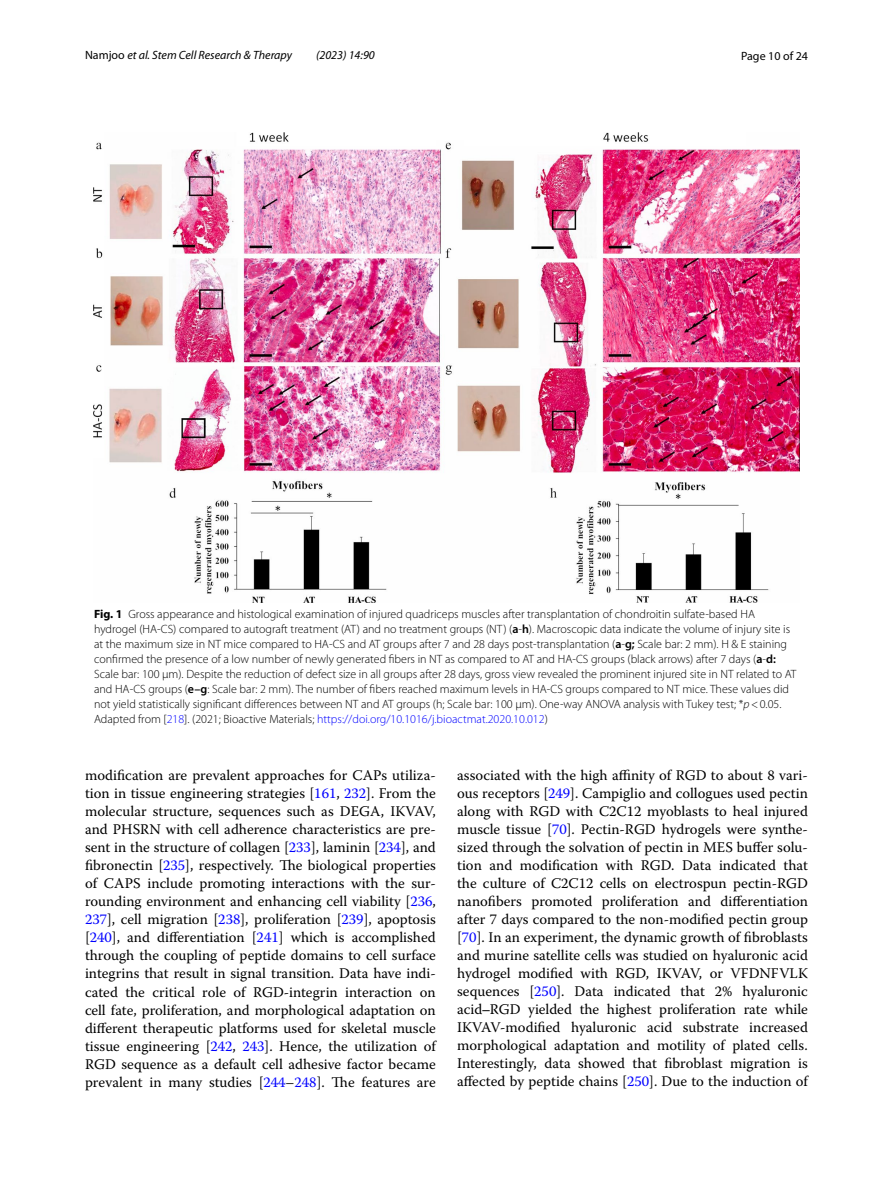
<style>
.page{position:relative;width:893px;height:1187px;background:#fff}
.page>*{position:absolute;margin:0;border:0;box-sizing:border-box;transform-origin:0 0}
.t1{font:14.7px/18px "Warnock Pro";color:#000;text-align:justify}
.t2{font:300 12px/15px "Myriad Pro";color:#000}
.t3{font:italic 12px "Myriad Pro";color:#000}
.t4{font:12px "Myriad Pro";color:#000}
.s1{font-style:normal}
.s2{font-weight:700}
.s3{font-weight:600}
.s4{font-style:italic}
.s5{color:#00f}
.s6{font-family:"STIX Math"}
</style>
<div class="page">
<img style="left:94px;top:133px;width:705px;height:469px">
<p class="t3" style="left:85px;top:48px;width:209px"><span class="s1">Namjoo</span> et al. Stem Cell Research &amp; Therapy</p>
<p class="t3" style="left:316px;top:48px;width:60px">(2023) 14:90</p>
<p class="t4" style="left:741px;top:48px;width:68px">Page 10 of 24</p>
<p class="t2" style="left:94px;top:606px;width:704px"><span class="s2">Fig. 1</span> Gross appearance and histological examination of injured quadriceps muscles after transplantation of chondroitin sulfate-based HA hydrogel (HA-CS) compared to autograft treatment (AT) and no treatment groups (NT) (<span class="s3">a</span>-<span class="s3">h</span>). Macroscopic data indicate the volume of injury site is at the maximum size in NT mice compared to HA-CS and AT groups after 7 and 28 days post-transplantation (<span class="s3">a</span>-<span class="s3">g;</span> Scale bar: 2 mm). H &amp; E staining confirmed the presence of a low number of newly generated fibers in NT as compared to AT and HA-CS groups (black arrows) after 7 days (<span class="s3">a</span>-<span class="s3">d:<br></span>Scale bar: 100 µm). Despite the reduction of defect size in all groups after 28 days, gross view revealed the prominent injured site in NT related to AT and HA-CS groups (<span class="s3">e–g</span>: Scale bar: 2 mm). The number of fibers reached maximum levels in HA-CS groups compared to NT mice. These values did not yield statistically significant differences between NT and AT groups (h; Scale bar: 100 µm). One-way ANOVA analysis with Tukey test; *<span class="s4">p</span>&lt;0.05.<br>Adapted from [<span class="s5">218</span>]. (2021; Bioactive Materials; <span class="s5">https://doi.org/10.1016/j.bioactmat.2020.10.012</span>)</p>
<p class="t1" style="left:85px;top:766px;width:352px">modification are prevalent approaches for CAPs utiliza&shy;tion in tissue engineering strategies [<span class="s5">161</span>, <span class="s5">232</span>]. From the molecular structure, sequences such as DEGA, IKVAV, and PHSRN with cell adherence characteristics are pre&shy;sent in the structure of collagen [<span class="s5">233</span>], laminin [<span class="s5">234</span>], and fibronectin [<span class="s5">235</span>], respectively. The biological properties of CAPS include promoting interactions with the sur&shy;rounding environment and enhancing cell viability [<span class="s5">236</span>, <span class="s5">237</span>], cell migration [<span class="s5">238</span>], proliferation [<span class="s5">239</span>], apoptosis [<span class="s5">240</span>], and differentiation [<span class="s5">241</span>] which is accomplished through the coupling of peptide domains to cell surface integrins that result in signal transition. Data have indi&shy;cated the critical role of RGD-integrin interaction on cell fate, proliferation, and morphological adaptation on different therapeutic platforms used for skeletal muscle tissue engineering [<span class="s5">242</span>, <span class="s5">243</span>]. Hence, the utilization of RGD sequence as a default cell adhesive factor became prevalent in many studies [<span class="s5">244</span>–<span class="s5">248</span>]. The features are</p>
<p class="t1" style="left:457px;top:766px;width:352px">associated with the high affinity of RGD to about 8 vari&shy;ous receptors [<span class="s5">249</span>]. Campiglio and collogues used pectin along with RGD with C2C12 myoblasts to heal injured muscle tissue [<span class="s5">70</span>]. Pectin-RGD hydrogels were synthe&shy;sized through the solvation of pectin in MES buffer solu&shy;tion and modification with RGD. Data indicated that the culture of C2C12 cells on electrospun pectin-RGD nanofibers promoted proliferation and differentiation after 7 days compared to the non-modified pectin group [<span class="s5">70</span>]. In an experiment, the dynamic growth of fibroblasts and murine satellite cells was studied on hyaluronic acid hydrogel modified with RGD, IKVAV, or VFDNFVLK sequences [<span class="s5">250</span>]. Data indicated that 2% hyaluronic acid<span class="s6">‒</span>RGD yielded the highest proliferation rate while IKVAV-modified hyaluronic acid substrate increased morphological adaptation and motility of plated cells.<br>Interestingly, data showed that fibroblast migration is affected by peptide chains [<span class="s5">250</span>]. Due to the induction of</p>
</div>
